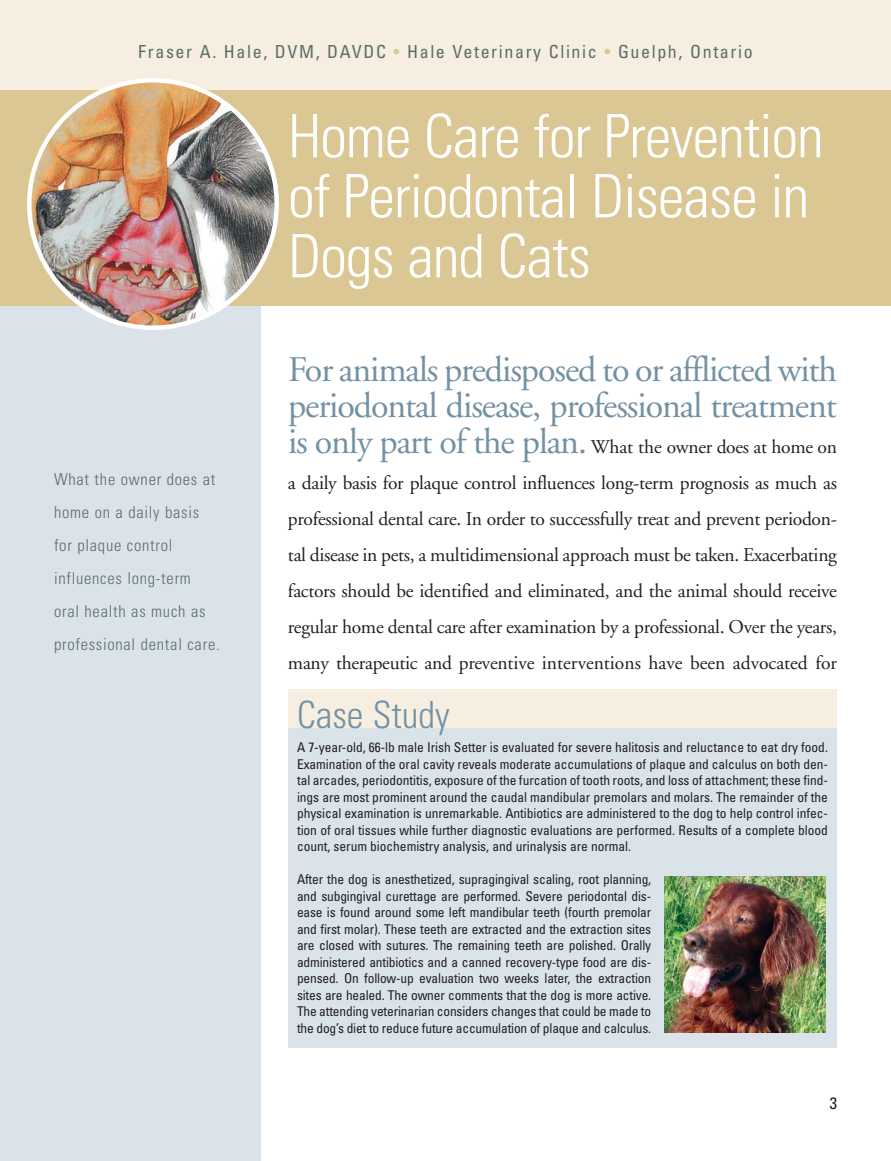
<style>
.page{position:relative;width:891px;height:1161px;background:#fff}
.page>*{position:absolute;margin:0;border:0;box-sizing:border-box;transform-origin:0 0}
.t1{font:300 condensed 60px/60px "Univers";letter-spacing:-.02em;color:#fff}
.t2{font:300 condensed 37.5px "Univers";color:#7391a5}
.t3{font:36px/36px "Adobe Garamond";letter-spacing:-.03em;color:#7391a5}
.t4{font:19.5px/36px "Adobe Garamond";color:#231f20;text-align:justify}
.t5{font:condensed 18px "Univers";letter-spacing:.09em;color:#5e6e66}
.t6{font:300 condensed 16.5px/33px "Univers";letter-spacing:.045em;color:#5e6e66}
.t7{font:condensed 16.5px "Univers";color:#231f20}
.t8{font:condensed 13.5px/16.5px "Univers";letter-spacing:-.01em;color:#231f20;text-align:justify}
.s1{color:#dac793}
.s2{font-size:36px;color:#7391a5}
</style>
<div class="page">
<div style="left:0;top:306px;width:261px;height:855px;background:#dae3ea"></div>
<div style="left:0;top:90px;width:891px;height:216px;background:#dac793"></div>
<div style="left:0;top:0;width:891px;height:90px;background:#f5eee1"></div>
<img style="left:27px;top:78px;width:252px;height:252px">
<div style="left:288px;top:692px;width:549px;height:356px;background:#dae3ea"></div>
<div style="left:288px;top:689px;width:549px;height:39px;background:#f5eee1"></div>
<img style="left:665px;top:877px;width:160px;height:156px">
<h3 class="t5" style="left:138px;top:45px;width:616px">Fraser A. Hale, DVM, DAVDC <span class="s1">•</span> Hale Veterinary Clinic <span class="s1">•</span> Guelph, Ontario</h3>
<p class="t6" style="left:54px;top:464px;width:167px">What the owner does at home on a daily basis for plaque control influences long-term oral health as much as professional dental care.</p>
<h1 class="t1" style="left:288px;top:112px;width:537px">Home Care for Prevention of Periodontal Disease in<br>Dogs and Cats</h1>
<h3 class="t3" style="left:288px;top:355px;width:551px">For animals predisposed to or afflicted with periodontal disease, professional treatment</h3>
<p class="t4" style="left:288px;top:431px;width:551px"><span class="s2">is only part of the plan.</span> What the owner does at home on a daily basis for plaque control influences long-term prognosis as much as professional dental care. In order to successfully treat and prevent periodon&shy;tal disease in pets, a multidimensional approach must be taken. Exacerbating factors should be identified and eliminated, and the animal should receive regular home dental care after examination by a professional. Over the years, many therapeutic and preventive interventions have been advocated for</p>
<h2 class="t2" style="left:297px;top:701px;width:154px">Case Study</h2>
<p class="t8" style="left:297px;top:740px;width:533px">A 7-year-old, 66-lb male Irish Setter is evaluated for severe halitosis and reluctance to eat dry food.<br>Examination of the oral cavity reveals moderate accumulations of plaque and calculus on both den&shy;tal arcades, periodontitis, exposure of the furcation of tooth roots, and loss of attachment; these find&shy;ings are most prominent around the caudal mandibular premolars and molars. The remainder of the physical examination is unremarkable. Antibiotics are administered to the dog to help control infec&shy;tion of oral tissues while further diagnostic evaluations are performed. Results of a complete blood count, serum biochemistry analysis, and urinalysis are normal.</p>
<p class="t8" style="left:297px;top:872px;width:356px">After the dog is anesthetized, supragingival scaling, root planning, and subgingival curettage are performed. Severe periodontal dis&shy;ease is found around some left mandibular teeth (fourth premolar and first molar). These teeth are extracted and the extraction sites are closed with sutures. The remaining teeth are polished. Orally administered antibiotics and a canned recovery-type food are dis&shy;pensed. On follow-up evaluation two weeks later, the extraction sites are healed. The owner comments that the dog is more active.<br>The attending veterinarian considers changes that could be made to the dog’s diet to reduce future accumulation of plaque and calculus.</p>
<p class="t7" style="left:830px;top:1097px;width:9px">3</p>
</div>
